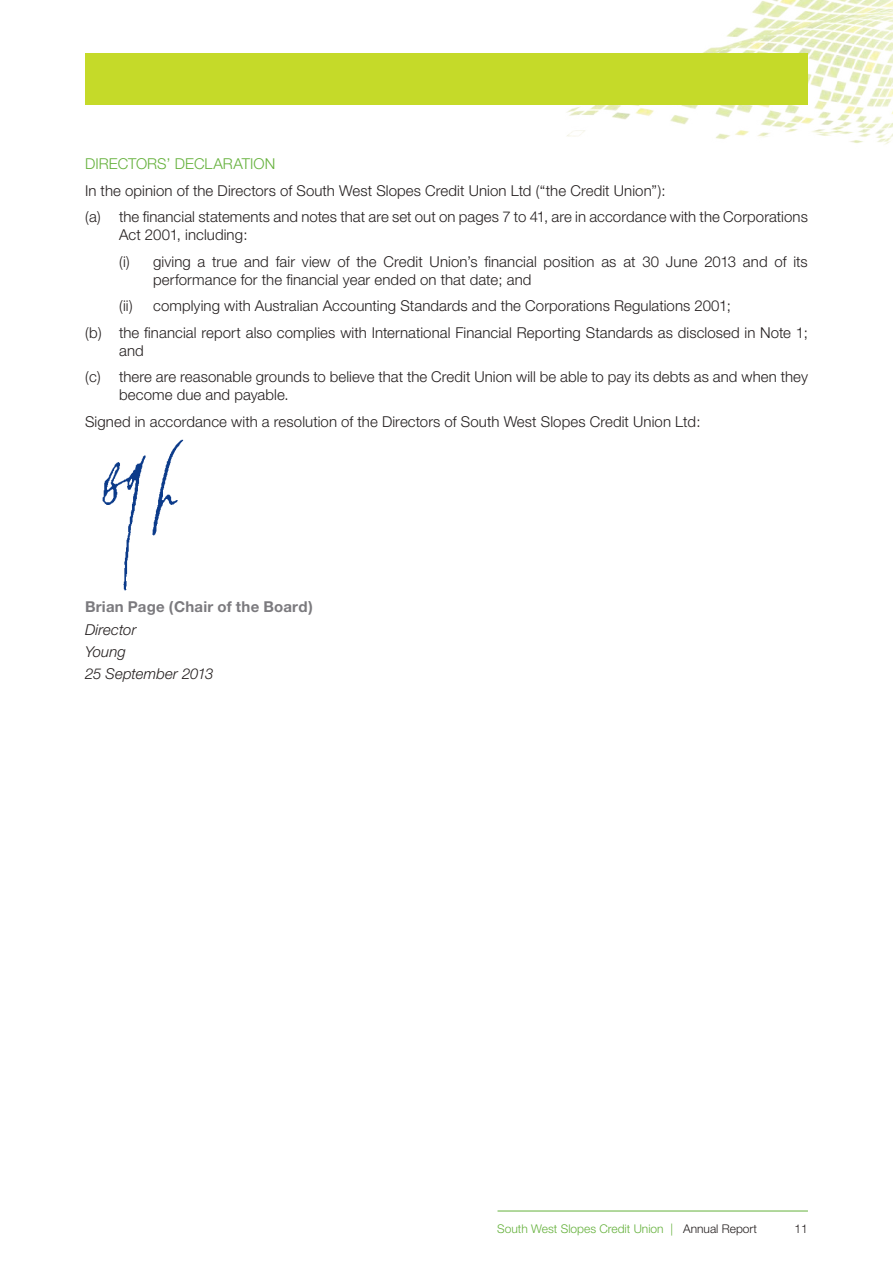
<style>
.page{position:relative;width:893px;height:1263px;background:#fff}
.page>*{position:absolute;margin:0;border:0;box-sizing:border-box;transform-origin:0 0}
.t1{font:300 15px/26.5px "Helvetica Neue CE";letter-spacing:.005em;color:#241f1f}
.t2{font:italic 300 15px/22.2px "Helvetica Neue CE";color:#241f1f}
.t3{font:700 15px "Helvetica Neue CE";letter-spacing:.015em;color:#7b7a7e}
.t4{font:300 15px "Helvetica Neue CE";letter-spacing:.005em;color:#65b13c}
.t5{font:300 12px "Helvetica Neue CE";color:#65b13c}
.t6{font:300 12px "Helvetica Neue CE";color:#241f1f}
.s1{color:#241f1f}
</style>
<div class="page">
<img style="left:558px;top:0;width:335px;height:145px">
<hr style="left:497px;top:1210px;width:311px;height:1px;background:#65b13c">
<div style="left:85px;top:53px;width:723px;height:51px;background:#c5da29"></div>
<img style="left:102px;top:439px;width:82px;height:152px">
<p class="t4" style="left:85px;top:155px;width:192px">DIRECTORS’ DECLARATION</p>
<p class="t1" style="left:85px;top:177px;width:724px">In the opinion of the Directors of South West Slopes Credit Union Ltd (“the Credit Union”):<br>(a) the financial statements and notes that are set out on pages 7 to 41, are in accordance with the Corporations</p>
<p class="t1" style="left:119px;top:222px;width:690px">Act 2001, including:<br>(i) giving a true and fair view of the Credit Union’s financial position as at 30 June 2013 and of its</p>
<p class="t1" style="left:153px;top:266px;width:380px">performance for the financial year ended on that date; and</p>
<p class="t1" style="left:119px;top:293px;width:614px">(ii) complying with Australian Accounting Standards and the Corporations Regulations 2001;</p>
<p class="t1" style="left:85px;top:319px;width:724px">(b) the financial report also complies with International Financial Reporting Standards as disclosed in Note 1;</p>
<p class="t1" style="left:85px;top:337px;width:724px;text-indent:34px">and<br>(c) there are reasonable grounds to believe that the Credit Union will be able to pay its debts as and when they</p>
<p class="t1" style="left:85px;top:382px;width:617px;text-indent:34px">become due and payable.<br>Signed in accordance with a resolution of the Directors of South West Slopes Credit Union Ltd:</p>
<p class="t3" style="left:85px;top:598px;width:229px">Brian Page (Chair of the Board)</p>
<p class="t2" style="left:85px;top:618px;width:130px">Director<br>Young<br>25 September 2013</p>
<p class="t5" style="left:497px;top:1222px;width:261px">South West Slopes Credit Union | <span class="s1">Annual Report</span></p>
<p class="t6" style="left:795px;top:1222px;width:15px">11</p>
</div>
